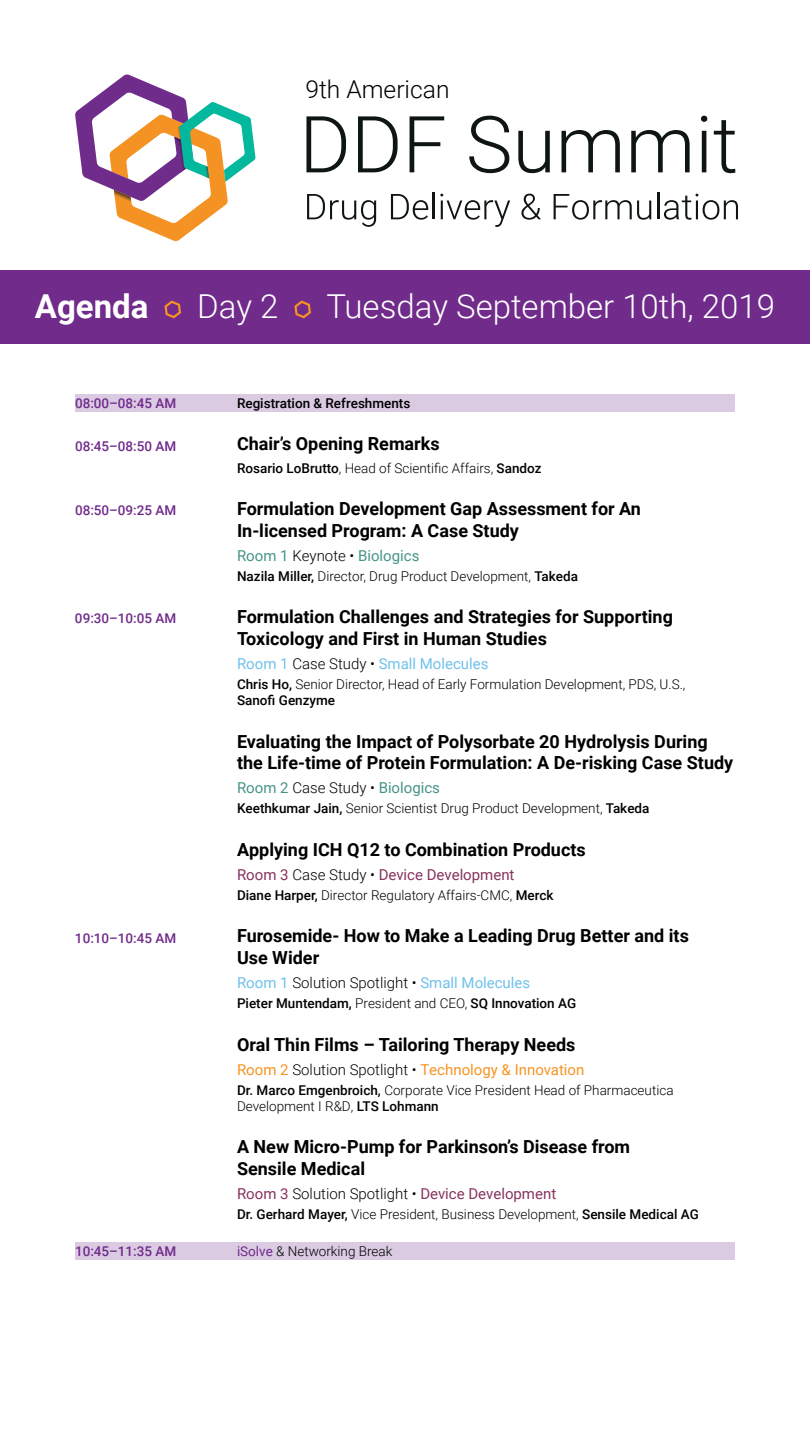
<style>
.page{position:relative;width:810px;height:1440px;background:#fff}
.page>*{position:absolute;margin:0;border:0;box-sizing:border-box;transform-origin:0 0}
.t1{font:300 33px "Roboto";color:#fff}
.t2{font:700 33px "Roboto";color:#fff}
.t3{font:300 24.6px "Roboto";color:#000}
.t4{font:700 18px/21.6px "Roboto";color:#000}
.t5{font:15px "Roboto";color:#86325f}
.t6{font:15px "Roboto";color:#6fc1ec}
.t7{font:15px "Roboto";color:#469488}
.t8{font:15px "Roboto";color:#f79323}
.t9{font:300 13.5px/16.2px "Roboto";color:#000}
.t10{font:500 13.5px "Roboto";color:#702b8b}
.t11{font:500 13.5px "Roboto";color:#000}
.s1{font-weight:500}
.s2{font-weight:300;color:#000}
.s3{font-weight:300}
.s4{font-weight:400;color:#702b8b}
</style>
<div class="page">
<svg style="left:306px;top:116px;width:40px;height:56px"></svg>
<svg style="left:358px;top:116px;width:40px;height:56px"></svg>
<svg style="left:410px;top:116px;width:34px;height:56px"></svg>
<svg style="left:469px;top:116px;width:40px;height:57px"></svg>
<svg style="left:518px;top:131px;width:32px;height:42px"></svg>
<svg style="left:562px;top:130px;width:58px;height:42px"></svg>
<svg style="left:631px;top:130px;width:59px;height:42px"></svg>
<svg style="left:701px;top:116px;width:6px;height:56px"></svg>
<svg style="left:714px;top:120px;width:21px;height:53px"></svg>
<svg style="left:307px;top:194px;width:69px;height:33px"></svg>
<svg style="left:391px;top:194px;width:37px;height:26px"></svg>
<hr style="left:433px;top:193px;width:2px;height:26px;background:#0f1414">
<svg style="left:440px;top:194px;width:70px;height:33px"></svg>
<svg style="left:521px;top:194px;width:20px;height:26px"></svg>
<svg style="left:554px;top:194px;width:97px;height:26px"></svg>
<hr style="left:657px;top:193px;width:2px;height:26px;background:#0f1414">
<svg style="left:664px;top:194px;width:74px;height:26px"></svg>
<svg style="left:75px;top:74px;width:181px;height:167px"></svg>
<div style="left:75px;top:394px;width:660px;height:18px;background:#dacae2"></div>
<div style="left:75px;top:1242px;width:660px;height:18px;background:#dacae2"></div>
<div style="left:0;top:270px;width:810px;height:74px;background:#702b8b"></div>
<svg style="left:165px;top:301px;width:16px;height:17px"></svg>
<svg style="left:294px;top:301px;width:17px;height:17px"></svg>
<h2 class="t3" style="left:305px;top:72px;width:146px">9th American</h2>
<h1 class="t2" style="left:35px;top:283px;width:115px">Agenda</h1>
<h1 class="t1" style="left:197px;top:283px;width:83px">Day 2</h1>
<h1 class="t1" style="left:326px;top:283px;width:450px">Tuesday September 10th, 2019</h1>
<p class="t10" style="left:75px;top:394px;width:103px">08:00–08:45 AM</p>
<p class="t11" style="left:237px;top:394px;width:175px">Registration &amp; Refreshments</p>
<p class="t10" style="left:75px;top:436px;width:103px">08:45–08:50 AM</p>
<h3 class="t4" style="left:237px;top:433px;width:204px">Chair’s Opening Remarks</h3>
<p class="t9" style="left:237px;top:459px;width:306px"><span class="s1">Rosario LoBrutto</span>, Head of Scientific Affairs, <span class="s1">Sandoz</span></p>
<p class="t10" style="left:75px;top:501px;width:103px">08:50–09:25 AM</p>
<h3 class="t4" style="left:237px;top:497px;width:406px">Formulation Development Gap Assessment for An<br>In-licensed Program: A Case Study</h3>
<p class="t7" style="left:237px;top:545px;width:184px">Room 1 <span class="s2">Keynote •</span> Biologics</p>
<p class="t9" style="left:237px;top:567px;width:343px"><span class="s1">Nazila Miller,</span> Director, Drug Product Development, <span class="s1">Takeda</span></p>
<p class="t10" style="left:75px;top:609px;width:103px">09:30–10:05 AM</p>
<h3 class="t4" style="left:237px;top:606px;width:437px">Formulation Challenges and Strategies for Supporting<br>Toxicology and First in Human Studies</h3>
<p class="t6" style="left:237px;top:653px;width:253px">Room 1 <span class="s2">Case Study •</span> Small Molecules</p>
<p class="t9" style="left:237px;top:676px;width:450px"><span class="s1">Chris Ho,</span> Senior Director, Head of Early Formulation Development, PDS, U.S.,<br><span class="s1">Sanofi Genzyme</span></p>
<h3 class="t4" style="left:237px;top:730px;width:498px">Evaluating the Impact of Polysorbate 20 Hydrolysis During the Life-time of Protein Formulation: A De-risking Case Study</h3>
<p class="t7" style="left:237px;top:778px;width:205px">Room 2 <span class="s2">Case Study •</span> Biologics</p>
<p class="t9" style="left:237px;top:800px;width:414px"><span class="s1">Keethkumar Jain,</span> Senior Scientist Drug Product Development, <span class="s1">Takeda</span></p>
<h3 class="t4" style="left:237px;top:838px;width:350px">Applying ICH Q12 to Combination Products</h3>
<p class="t5" style="left:237px;top:864px;width:279px">Room 3 <span class="s2">Case Study •</span> Device Development</p>
<p class="t9" style="left:237px;top:886px;width:318px"><span class="s1">Diane Harper,</span> Director Regulatory Affairs-CMC, <span class="s1">Merck</span></p>
<p class="t10" style="left:75px;top:928px;width:103px">10:10–10:45 AM</p>
<h3 class="t4" style="left:237px;top:925px;width:453px">Furosemide- How to Make a Leading Drug Better and its<br>Use Wider</h3>
<p class="t6" style="left:237px;top:972px;width:295px">Room 1 <span class="s2">Solution Spotlight •</span> Small Molecules</p>
<p class="t11" style="left:237px;top:994px;width:341px">Pieter Muntendam, <span class="s3">President and CEO,</span> SQ Innovation AG</p>
<h3 class="t4" style="left:237px;top:1033px;width:340px">Oral Thin Films – Tailoring Therapy Needs</h3>
<p class="t8" style="left:237px;top:1059px;width:349px">Room 2 <span class="s2">Solution Spotlight •</span> Technology &amp; Innovation</p>
<p class="t9" style="left:237px;top:1081px;width:438px"><span class="s1">Dr. Marco Emgenbroich,</span> Corporate Vice President Head of Pharmaceutica<br>Development I R&amp;D, <span class="s1">LTS Lohmann</span></p>
<h3 class="t4" style="left:237px;top:1136px;width:395px">A New Micro-Pump for Parkinson’s Disease from<br>Sensile Medical</h3>
<p class="t5" style="left:237px;top:1183px;width:321px">Room 3 <span class="s2">Solution Spotlight •</span> Device Development</p>
<p class="t9" style="left:237px;top:1206px;width:464px"><span class="s1">Dr. Gerhard Mayer,</span> Vice President, Business Development, <span class="s1">Sensile Medical AG</span></p>
<p class="t10" style="left:75px;top:1242px;width:103px">10:45–11:35 AM</p>
<p class="t9" style="left:237px;top:1243px;width:157px"><span class="s4">iSolve</span> &amp; Networking Break</p>
</div>
